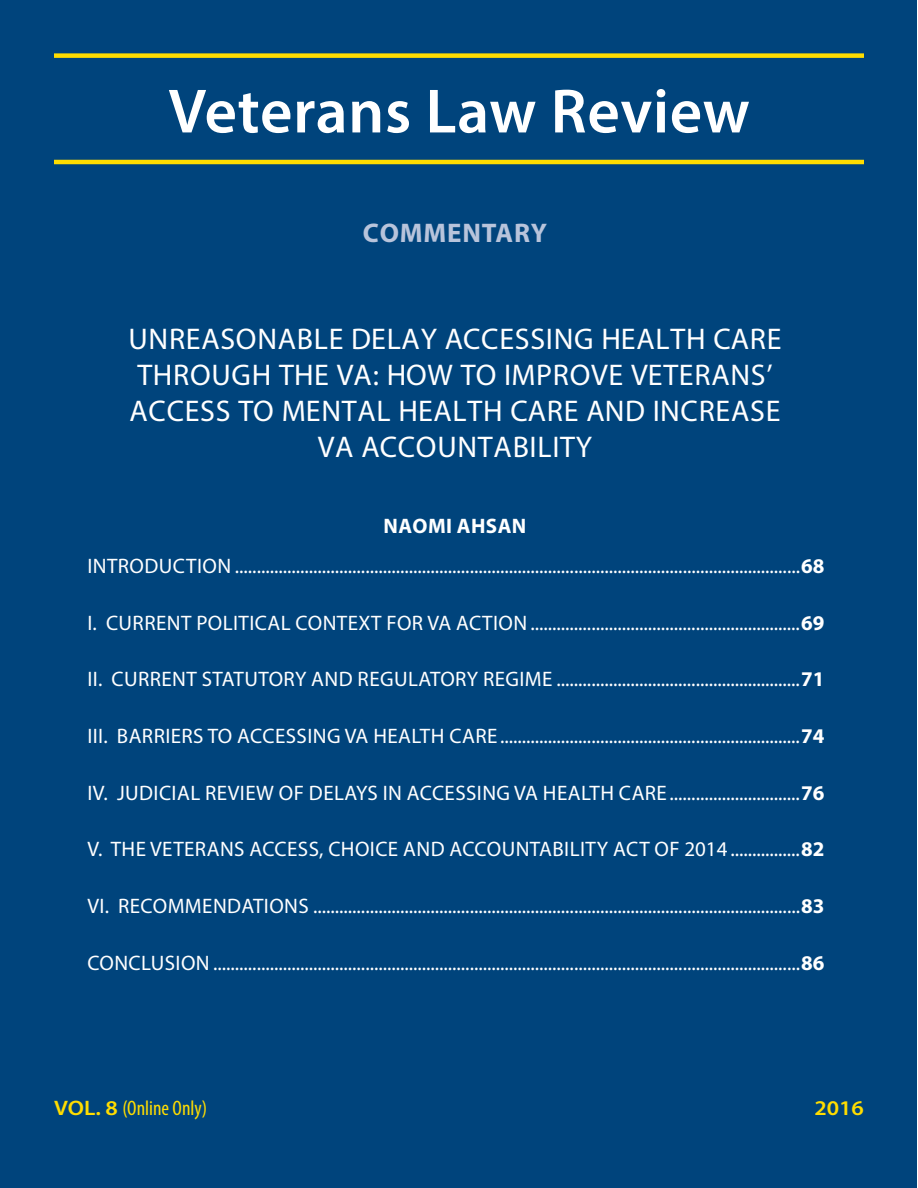
<style>
.page{position:relative;width:918px;height:1188px;background:#fff}
.page>*{position:absolute;margin:0;border:0;box-sizing:border-box;transform-origin:0 0}
.t1{font:600 63px "Myriad Pro";letter-spacing:.01em;color:#fff}
.t2{font:30px/36px "Myriad Pro";letter-spacing:.025em;color:#fff;text-align:center}
.t3{font:700 27px "Myriad Pro";letter-spacing:.03em;color:#b8c4db}
.t4{font:21px "Myriad Pro";letter-spacing:.02em;color:#fff}
.t5{font:condensed 21px "Myriad Pro";color:#fd0}
.t6{font:700 21px "Myriad Pro";letter-spacing:.02em;color:#fff}
.t7{font:600 21px "Myriad Pro";color:#fd0;scale:1.1 1}
.s1{font-weight:700}
.s2{font-weight:600;font-stretch:normal}
</style>
<div class="page">
<div style="left:1px;top:1px;width:916px;height:1187px;background:#00447c"></div>
<div style="left:54px;top:53px;width:810px;height:5px;background:#fd0"></div>
<hr style="left:54px;top:160px;width:810px;height:4px;background:#fd0">
<p class="t1" style="left:168px;top:71px;width:583px">Veterans Law Review</p>
<p class="t3" style="left:363px;top:215px;width:186px">COMMENTARY</p>
<h2 class="t2" style="left:128px;top:321px;width:655px">UNREASONABLE DELAY ACCESSING HEALTH CARE THROUGH THE VA: HOW TO IMPROVE VETERANS’ ACCESS TO MENTAL HEALTH CARE AND INCREASE VA ACCOUNTABILITY</h2>
<p class="t6" style="left:383px;top:512px;width:144px">NAOMI AHSAN</p>
<p class="t4" style="left:87px;top:553px;width:739px">INTRODUCTION ..................................................................................................................................<span class="s1">68</span></p>
<p class="t4" style="left:87px;top:610px;width:739px">I. CURRENT POLITICAL CONTEXT FOR VA ACTION ..............................................................<span class="s1">69</span></p>
<p class="t4" style="left:87px;top:666px;width:739px">II. CURRENT STATUTORY AND REGULATORY REGIME ........................................................<span class="s1">71</span></p>
<p class="t4" style="left:87px;top:723px;width:739px">III. BARRIERS TO ACCESSING VA HEALTH CARE .....................................................................<span class="s1">74</span></p>
<p class="t4" style="left:87px;top:780px;width:739px">IV. JUDICIAL REVIEW OF DELAYS IN ACCESSING VA HEALTH CARE ..............................<span class="s1">76</span></p>
<p class="t4" style="left:87px;top:836px;width:739px">V. THE VETERANS ACCESS, CHOICE AND ACCOUNTABILITY ACT OF 2014 ................<span class="s1">82</span></p>
<p class="t4" style="left:87px;top:893px;width:739px">VI. RECOMMENDATIONS ................................................................................................................<span class="s1">83</span></p>
<p class="t4" style="left:87px;top:950px;width:739px">CONCLUSION .......................................................................................................................................<span class="s1">86</span></p>
<p class="t5" style="left:54px;top:1095px;width:155px"><span class="s2">VOL. 8</span> (Online Only)</p>
<p class="t7" style="left:814px;top:1094px;width:47px">2016</p>
</div>
